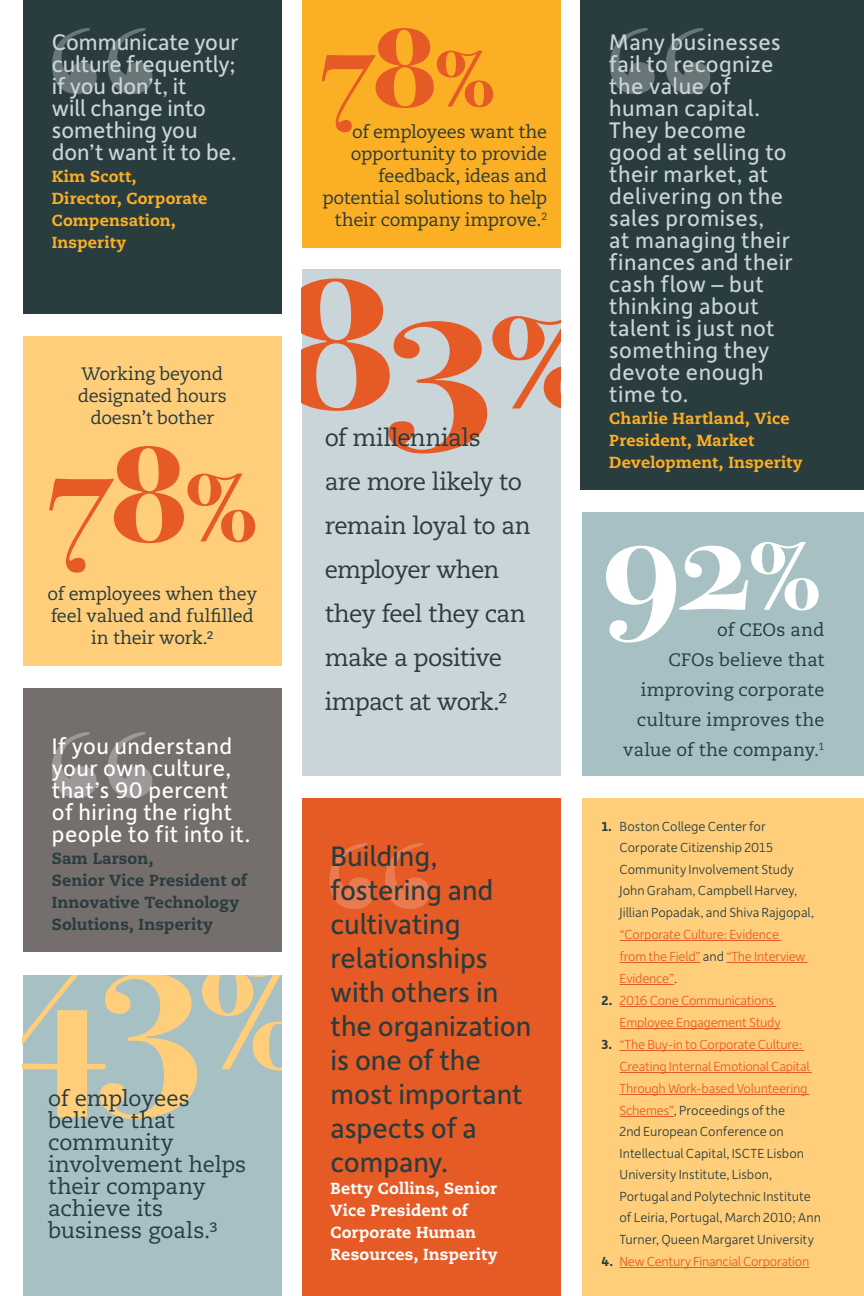
<style>
.page{position:relative;width:864px;height:1296px;background:#fff}
.page>*{position:absolute;margin:0;border:0;box-sizing:border-box;transform-origin:0 0}
.t1{font:30px/34px "Depot New";color:#293c3e}
.t2{font:24px/22px "Depot New";letter-spacing:.02em;color:#cad5da}
.t3{font:24px/44px "Caecilia LT Std";letter-spacing:-.025em;color:#293c3e}
.t4{font:24px/22px "Depot New";color:#cad5da}
.t5{font:24px/22px "Depot New";letter-spacing:.02em;color:#fff}
.t6{font:22px/22px "Caecilia LT Std";letter-spacing:-.005em;color:#293c3e}
.t7{font:18px/22px "Caecilia LT Std";letter-spacing:-.01em;color:#293c3e;text-align:right}
.t8{font:800 16px/22px "Caecilia LT Std";letter-spacing:.01em;color:#fbaf25}
.t9{font:800 16px/22px "Caecilia LT Std";letter-spacing:.01em;color:#293c3e}
.t10{font:800 16px/22px "Caecilia LT Std";letter-spacing:.01em;color:#fff}
.t11{font:300 14px/21.6px "Depot New";color:#293c3e}
.t12{font:300 14px/22px "Depot New";letter-spacing:-.02em;color:#e65a25}
.s1{font-weight:700}
.s2{color:#293c3e}
.s3{font-weight:700;color:#293c3e}
.s4{color:#e65a25}
</style>
<div class="page">
<div style="left:302px;top:0;width:258px;height:248px;background:#fbaf25"></div>
<div style="left:582px;top:798px;width:282px;height:498px;background:#ffce7b"></div>
<div style="left:23px;top:0;width:259px;height:314px;background:#293c3e"></div>
<div style="left:23px;top:688px;width:259px;height:264px;background:#746f6d"></div>
<div style="left:302px;top:269px;width:258px;height:507px;background:#cad5da"></div>
<svg style="left:302px;top:278px;width:258px;height:176px"></svg>
<div style="left:582px;top:512px;width:282px;height:264px;background:#a7c0c3"></div>
<div style="left:23px;top:336px;width:259px;height:330px;background:#ffce7b"></div>
<div style="left:302px;top:798px;width:258px;height:498px;background:#e65a25"></div>
<div style="left:580px;top:0;width:284px;height:490px;background:#293c3e"></div>
<div style="left:23px;top:975px;width:259px;height:321px;background:#a7c0c3"></div>
<svg style="left:23px;top:975px;width:259px;height:144px"></svg>
<hr style="left:620px;top:940px;width:161px;height:1px;background:#e65a25">
<hr style="left:620px;top:962px;width:81px;height:1px;background:#e65a25">
<hr style="left:726px;top:962px;width:82px;height:1px;background:#e65a25">
<hr style="left:620px;top:984px;width:54px;height:1px;background:#e65a25">
<hr style="left:620px;top:1006px;width:156px;height:1px;background:#e65a25">
<hr style="left:620px;top:1028px;width:161px;height:1px;background:#e65a25">
<hr style="left:620px;top:1050px;width:184px;height:1px;background:#e65a25">
<hr style="left:620px;top:1072px;width:192px;height:1px;background:#e65a25">
<hr style="left:620px;top:1094px;width:190px;height:1px;background:#e65a25">
<hr style="left:620px;top:1116px;width:54px;height:1px;background:#e65a25">
<hr style="left:620px;top:1267px;width:189px;height:1px;background:#e65a25">
<svg style="left:606px;top:542px;width:213px;height:101px"></svg>
<svg style="left:610px;top:28px;width:100px;height:66px"></svg>
<svg style="left:52px;top:732px;width:100px;height:66px"></svg>
<svg style="left:329px;top:843px;width:101px;height:66px"></svg>
<svg style="left:52px;top:28px;width:100px;height:66px"></svg>
<svg style="left:322px;top:28px;width:171px;height:104px"></svg>
<svg style="left:49px;top:446px;width:206px;height:127px"></svg>
<h2 class="t4" style="left:52px;top:30px;width:188px">Communicate your culture frequently; if you don’t, it<br>will change into something you don’t want it to be.</h2>
<p class="t8" style="left:52px;top:165px;width:157px">Kim Scott,<br>Director, Corporate<br>Compensation,<br>Insperity</p>
<p class="t7" style="left:78px;top:363px;width:150px;text-align:center">Working beyond designated hours doesn’t bother</p>
<p class="t7" style="left:48px;top:583px;width:211px;text-align:center">of employees when they feel valued and fulfilled in their work.²</p>
<h2 class="t5" style="left:52px;top:734px;width:200px">If you understand your own culture, that’s 90 percent of hiring the right people to fit into it.</h2>
<p class="t9" style="left:52px;top:847px;width:196px">Sam Larson,<br>Senior Vice President of<br>Innovative Technology<br>Solutions, Insperity</p>
<h3 class="t6" style="left:48px;top:1088px;width:200px">of employees believe that community involvement helps their company achieve its business goals.³</h3>
<p class="t7" style="left:322px;top:121px;width:226px">of employees want the opportunity to provide feedback, ideas and potential solutions to help their company improve.<sup>2</sup></p>
<h2 class="t3" style="left:325px;top:416px;width:208px">of millennials<br>are more likely to remain loyal to an employer when they feel they can make a positive impact at work.²</h2>
<h1 class="t1" style="left:331px;top:838px;width:202px">Building, fostering and cultivating relationships with others in the organization is one of the most important aspects of a company.</h1>
<p class="t10" style="left:331px;top:1177px;width:168px">Betty Collins, Senior<br>Vice President of<br>Corporate Human<br>Resources, Insperity</p>
<p class="t2" style="left:609px;top:30px;width:185px">Many businesses fail to recognize the value of human capital.<br>They become good at selling to their market, at delivering on the sales promises,<br>at managing their finances and their cash flow – but thinking about talent is just not something they devote enough time to.</p>
<p class="t8" style="left:609px;top:407px;width:195px">Charlie Hartland, Vice<br>President, Market<br>Development, Insperity</p>
<p class="t7" style="left:623px;top:615px;width:203px;line-height:30px">of CEOs and<br>CFOs believe that improving corporate culture improves the value of the company.<sup>1</sup></p>
<p class="t11" style="left:620px;top:815px;width:196px;text-indent:-18px"><span class="s1">1.</span> Boston College Center for<br>Corporate Citizenship 2015<br>Community Involvement Study<br>John Graham, Campbell Harvey,<br>Jillian Popadak, and Shiva Rajgopal,</p>
<p class="t12" style="left:620px;top:922px;width:187px">“Corporate Culture: Evidence from the Field” <span class="s2">and</span> “The Interview<br>Evidence”<span class="s2">.</span></p>
<p class="t12" style="left:620px;top:988px;width:163px;text-indent:-18px"><span class="s3">2.</span> 2016 Cone Communications<br>Employee Engagement Study</p>
<p class="t11" style="left:620px;top:1033px;width:203px;text-indent:-18px"><span class="s1">3.</span> <span class="s4">“The Buy-in to Corporate Culture:<br>Creating Internal Emotional Capital Through Work-based Volunteering Schemes”</span>, Proceedings of the<br>2nd European Conference on Intellectual Capital, ISCTE Lisbon University Institute, Lisbon, Portugal and Polytechnic Institute of Leiria, Portugal, March 2010; Ann Turner, Queen Margaret University</p>
<p class="t12" style="left:602px;top:1249px;width:209px"><span class="s3">4.</span> New Century Financial Corporation</p>
</div>
